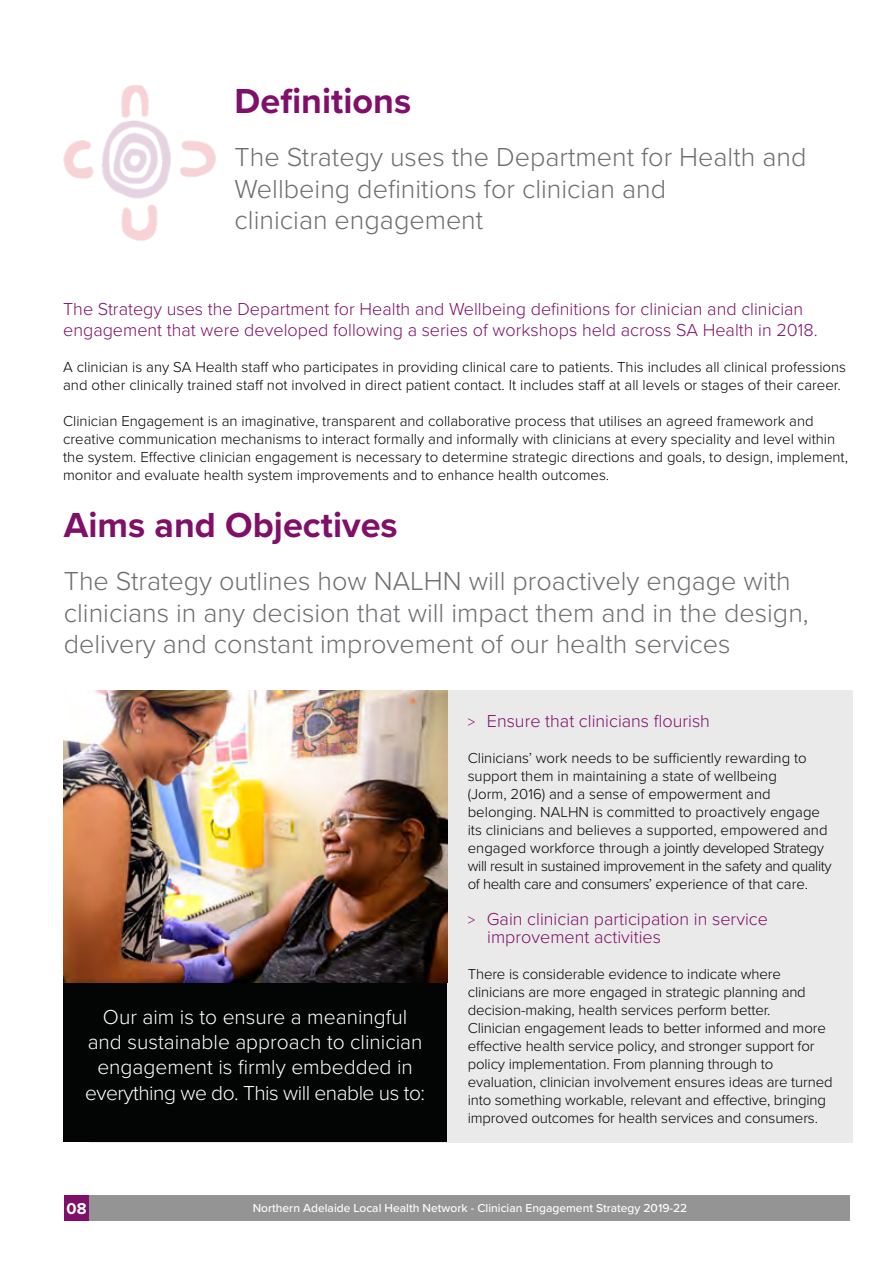
<style>
.page{position:relative;width:893px;height:1263px;background:#fff}
.page>*{position:absolute;margin:0;border:0;box-sizing:border-box;transform-origin:0 0}
.t1{font:700 36px "Proxima Nova";color:#800f69}
.t2{font:300 27px/31.5px "Proxima Nova";color:#6d6e71}
.t3{font:300 21px/25.2px "Proxima Nova";color:#fff;text-align:center}
.t4{font:300 18px/18px "Proxima Nova";color:#800f69}
.t5{font:700 16.35px "Proxima Nova";color:#fff}
.t6{font:300 15px/18px "Proxima Nova";color:#000}
.t7{font:500 12px "Proxima Nova";color:#fff}
.s1{font-size:15px}
</style>
<div class="page">
<div style="left:90px;top:691px;width:763px;height:452px;background:linear-gradient(to bottom,#eaeaea,#eaeaea)"></div>
<img style="left:63px;top:85px;width:153px;height:156px">
<div style="left:63px;top:965px;width:384px;height:177px;background:#030504"></div>
<img style="left:64px;top:691px;width:383px;height:291px">
<div style="left:64px;top:1195px;width:26px;height:25px;background:#800f69"></div>
<div style="left:90px;top:1195px;width:760px;height:25px;background:#949495"></div>
<h1 class="t1" style="left:235px;top:75px;width:178px">Definitions</h1>
<h2 class="t2" style="left:235px;top:140px;width:573px">The Strategy uses the Department for Health and<br>Wellbeing definitions for clinician and<br>clinician engagement</h2>
<p class="t4" style="left:63px;top:297px;width:756px;line-height:21.6px">The Strategy uses the Department for Health and Wellbeing definitions for clinician and clinician engagement that were developed following a series of workshops held across SA Health in 2018.</p>
<p class="t6" style="left:63px;top:358px;width:784px">A clinician is any SA Health staff who participates in providing clinical care to patients. This includes all clinical professions and other clinically trained staff not involved in direct patient contact. It includes staff at all levels or stages of their career.</p>
<p class="t6" style="left:63px;top:412px;width:786px">Clinician Engagement is an imaginative, transparent and collaborative process that utilises an agreed framework and creative communication mechanisms to interact formally and informally with clinicians at every speciality and level within the system. Effective clinician engagement is necessary to determine strategic directions and goals, to design, implement, monitor and evaluate health system improvements and to enhance health outcomes.</p>
<h1 class="t1" style="left:64px;top:499px;width:335px">Aims and Objectives</h1>
<h2 class="t2" style="left:64px;top:564px;width:747px">The Strategy outlines how NALHN will proactively engage with clinicians in any decision that will impact them and in the design, delivery and constant improvement of our health services</h2>
<h3 class="t3" style="left:85px;top:1003px;width:341px">Our aim is to ensure a meaningful and sustainable approach to clinician engagement is firmly embedded in everything we do. This will enable us to:</h3>
<p class="t4" style="left:468px;top:711px;width:244px"><span class="s1">&gt;</span> Ensure that clinicians flourish</p>
<p class="t6" style="left:468px;top:748px;width:366px">Clinicians’ work needs to be sufficiently rewarding to support them in maintaining a state of wellbeing<br>(Jorm, 2016) and a sense of empowerment and belonging. NALHN is committed to proactively engage its clinicians and believes a supported, empowered and engaged workforce through a jointly developed Strategy will result in sustained improvement in the safety and quality of health care and consumers’ experience of that care.</p>
<p class="t4" style="left:487px;top:909px;width:282px;text-indent:-19px"><span class="s1">&gt;</span> Gain clinician participation in service improvement activities</p>
<p class="t6" style="left:468px;top:964px;width:366px">There is considerable evidence to indicate where clinicians are more engaged in strategic planning and decision-making, health services perform better.<br>Clinician engagement leads to better informed and more effective health service policy, and stronger support for policy implementation. From planning through to evaluation, clinician involvement ensures ideas are turned into something workable, relevant and effective, bringing improved outcomes for health services and consumers.</p>
<p class="t5" style="left:67px;top:1196px;width:22px">08</p>
<p class="t7" style="left:253px;top:1199px;width:436px">Northern Adelaide Local Health Network - Clinician Engagement Strategy 2019-22</p>
</div>
